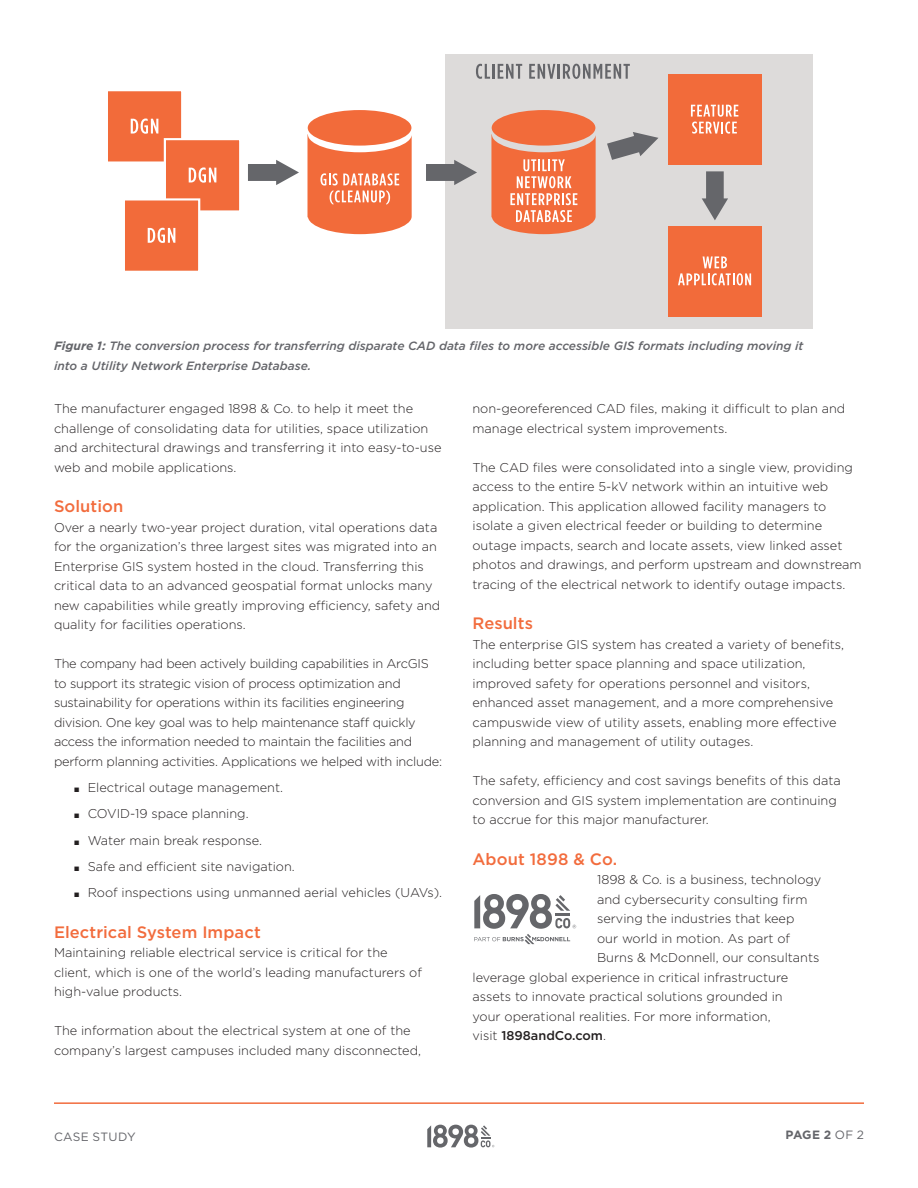
<style>
.page{position:relative;width:918px;height:1188px;background:#fff}
.page>*{position:absolute;margin:0;border:0;box-sizing:border-box;transform-origin:0 0}
.t1{font:500 16.5px "Gotham";letter-spacing:.005em;color:#f26c3d}
.t2{font:300 12.75px/19.5px "Gotham";color:#231f20}
.t3{font:300 12.75px/19.5px "Gotham";letter-spacing:-.02em;color:#231f20}
.t4{font:500 12.75px "Gotham";color:#231f20}
.t5{font:italic 500 12px/19.5px "Gotham";color:#64656a}
.t6{font:12px "Gotham";letter-spacing:.025em;color:#64656a}
.t7{font:700 12px "Gotham";color:#64656a}
.s1{font-weight:700}
.s2{font-weight:300}
.s3{font-weight:400}
</style>
<div class="page">
<hr style="left:54px;top:1102px;width:810px;height:2px;background:#f26c3d">
<svg style="left:427px;top:1125px;width:67px;height:23px"></svg>
<svg style="left:474px;top:894px;width:102px;height:50px"></svg>
<div style="left:446px;top:54px;width:367px;height:274px;background:#dddbda"></div>
<div style="left:107px;top:90px;width:75px;height:73px;background:#f26b3a"></div>
<div style="left:106px;top:89px;width:77px;height:75px;border:2px solid #fff"></div>
<svg style="left:131px;top:119px;width:27px;height:15px"></svg>
<div style="left:165px;top:139px;width:75px;height:72px;background:#f26b3a"></div>
<div style="left:164px;top:138px;width:77px;height:75px;border:2px solid #fff"></div>
<svg style="left:189px;top:167px;width:27px;height:16px"></svg>
<div style="left:124px;top:199px;width:75px;height:73px;background:#f26b3a"></div>
<div style="left:123px;top:198px;width:77px;height:75px;border:2px solid #fff"></div>
<svg style="left:148px;top:228px;width:27px;height:15px"></svg>
<div style="left:308px;top:110px;width:103px;height:36px;background:#f26b3a;border-radius:50%"></div>
<div style="left:492px;top:110px;width:103px;height:36px;background:#f26b3a;border-radius:50%"></div>
<div style="left:248px;top:164px;width:32px;height:17px;background:#65666a"></div>
<svg style="left:276px;top:160px;width:23px;height:25px"></svg>
<div style="left:426px;top:164px;width:32px;height:17px;background:#65666a"></div>
<svg style="left:454px;top:160px;width:23px;height:25px"></svg>
<div style="left:706px;top:171px;width:18px;height:31px;background:#65666a"></div>
<svg style="left:702px;top:198px;width:26px;height:22px"></svg>
<svg style="left:476px;top:64px;width:14px;height:15px"></svg>
<hr style="left:492px;top:64px;width:3px;height:15px;background:#65666a">
<svg style="left:498px;top:64px;width:24px;height:15px"></svg>
<svg style="left:529px;top:64px;width:101px;height:15px"></svg>
<svg style="left:308px;top:134px;width:104px;height:100px"></svg>
<svg style="left:491px;top:122px;width:168px;height:112px"></svg>
<div style="left:668px;top:75px;width:94px;height:90px;background:#f26b3a"></div>
<svg style="left:691px;top:105px;width:47px;height:29px"></svg>
<div style="left:668px;top:226px;width:94px;height:91px;background:#f26b3a"></div>
<svg style="left:678px;top:256px;width:73px;height:29px"></svg>
<p class="t5" style="left:54px;top:336px;width:751px"><span class="s1">Figure 1:</span> The conversion process for transferring disparate CAD data files to more accessible GIS formats including moving it into a Utility Network Enterprise Database.</p>
<p class="t2" style="left:54px;top:399px;width:389px">The manufacturer engaged 1898 &amp; Co. to help it meet the challenge of consolidating data for utilities, space utilization and architectural drawings and transferring it into easy-to-use web and mobile applications.</p>
<p class="t1" style="left:54px;top:496px;width:71px">Solution</p>
<p class="t2" style="left:54px;top:517px;width:388px">Over a nearly two-year project duration, vital operations data for the organization’s three largest sites was migrated into an Enterprise GIS system hosted in the cloud. Transferring this critical data to an advanced geospatial format unlocks many new capabilities while greatly improving efficiency, safety and quality for facilities operations.</p>
<p class="t3" style="left:54px;top:654px;width:390px">The company had been actively building capabilities in ArcGIS to support its strategic vision of process optimization and sustainability for operations within its facilities engineering division. One key goal was to help maintenance staff quickly access the information needed to maintain the facilities and perform planning activities. Applications we helped with include:</p>
<p class="t2" style="left:88px;top:774px;width:356px;line-height:26.2px">Electrical outage management.<br>COVID-19 space planning.<br>Water main break response.<br>Safe and efficient site navigation.<br>Roof inspections using unmanned aerial vehicles (UAVs).</p>
<p class="t1" style="left:54px;top:921px;width:208px">Electrical System Impact</p>
<p class="t2" style="left:54px;top:943px;width:370px">Maintaining reliable electrical service is critical for the client, which is one of the world’s leading manufacturers of high-value products.</p>
<p class="t2" style="left:54px;top:1021px;width:369px">The information about the electrical system at one of the company’s largest campuses included many disconnected,</p>
<p class="t2" style="left:473px;top:399px;width:374px">non-georeferenced CAD files, making it difficult to plan and manage electrical system improvements.</p>
<p class="t2" style="left:473px;top:457px;width:391px">The CAD files were consolidated into a single view, providing access to the entire 5-kV network within an intuitive web application. This application allowed facility managers to isolate a given electrical feeder or building to determine outage impacts, search and locate assets, view linked asset photos and drawings, and perform upstream and downstream tracing of the electrical network to identify outage impacts.</p>
<p class="t1" style="left:472px;top:613px;width:62px">Results</p>
<p class="t2" style="left:472px;top:634px;width:373px">The enterprise GIS system has created a variety of benefits, including better space planning and space utilization, improved safety for operations personnel and visitors, enhanced asset management, and a more comprehensive campuswide view of utility assets, enabling more effective planning and management of utility outages.</p>
<p class="t2" style="left:472px;top:771px;width:370px">The safety, efficiency and cost savings benefits of this data conversion and GIS system implementation are continuing to accrue for this major manufacturer.</p>
<p class="t1" style="left:472px;top:848px;width:146px">About 1898 &amp; Co.</p>
<p class="t2" style="left:597px;top:870px;width:226px">1898 &amp; Co. is a business, technology</p>
<p class="t2" style="left:597px;top:889px;width:212px">and cybersecurity consulting firm</p>
<p class="t2" style="left:597px;top:909px;width:199px">serving the industries that keep</p>
<p class="t2" style="left:597px;top:928px;width:195px">our world in motion. As part of</p>
<p class="t2" style="left:597px;top:948px;width:224px">Burns &amp; McDonnell, our consultants</p>
<p class="t2" style="left:472px;top:967px;width:317px">leverage global experience in critical infrastructure</p>
<p class="t2" style="left:472px;top:987px;width:312px">assets to innovate practical solutions grounded in</p>
<p class="t2" style="left:472px;top:1006px;width:300px">your operational realities. For more information,</p>
<p class="t4" style="left:472px;top:1028px;width:135px"><span class="s2">visit</span> 1898andCo.com<span class="s2">.</span></p>
<p class="t6" style="left:54px;top:1129px;width:83px">CASE STUDY</p>
<p class="t7" style="left:785px;top:1127px;width:80px">PAGE 2 <span class="s3">OF 2</span></p>
</div>
